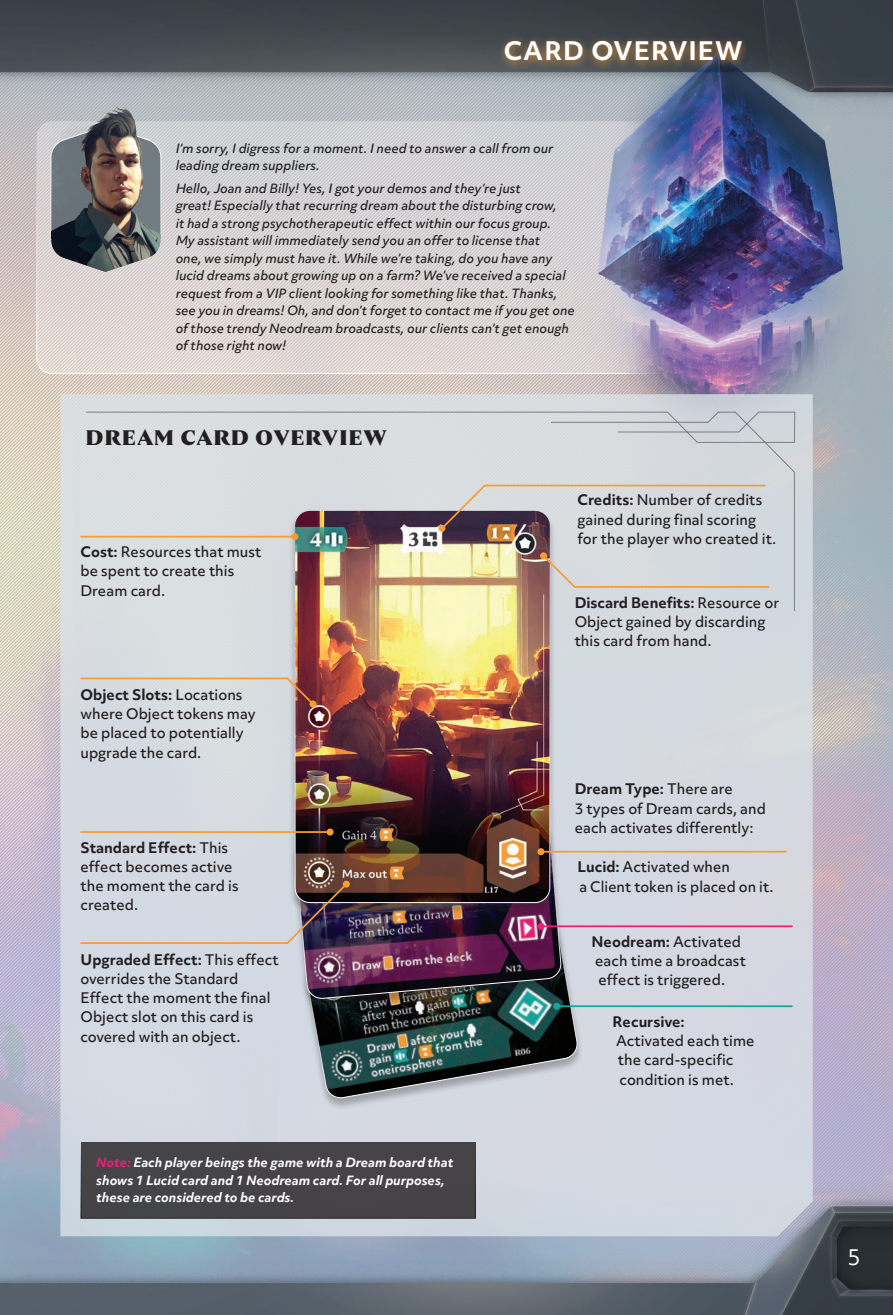
<style>
.page{position:relative;width:893px;height:1315px;background:#fff}
.page>*{position:absolute;margin:0;border:0;box-sizing:border-box;transform-origin:0 0}
.t1{font:700 24.5px "Objektiv Mk 3";letter-spacing:.04em;color:#fff}
.t2{font:800 21px "Nocturne Serif";letter-spacing:.06em;color:#231f20}
.t3{font:21px "Objektiv Mk 3";color:#fff}
.t4{font:500 14px/19.2px "Objektiv Mk 3";color:#231f20}
.t5{font:700 14px "Objektiv Mk 3";color:#231f20}
.t6{font:italic 500 12.25px/17.5px "Objektiv Mk 3";color:#231f20}
.t7{font:italic 700 12.25px/17.5px "Objektiv Mk 3";color:#fff}
.s1{font-weight:700}
.s2{color:#ee1e7b}
</style>
<div class="page">
<img style="left:0;top:0;width:893px;height:1315px">
<img style="left:576px;top:14px;width:291px;height:437px">
<div style="left:60px;top:394px;width:753px;height:842px;background:#d4d9e1"></div>
<div style="left:85px;top:411px;width:711px;height:201px;background:#d8dcdf"></div>
<svg style="left:37px;top:121px;width:643px;height:252px;background:#cdcad0"></svg>
<div style="left:80px;top:1141px;width:396px;height:78px;background:#454446"></div>
<div style="left:301px;top:922px;width:282px;height:188px;background:#231f20;opacity:.3"></div>
<svg style="left:306px;top:920px;width:272px;height:179px;background:#5b6c6d"></svg>
<div style="left:289px;top:819px;width:278px;height:192px;background:#231f20;opacity:.3"></div>
<img style="left:295px;top:818px;width:266px;height:181px">
<div style="left:289px;top:511px;width:267px;height:404px;background:#231f20;opacity:.3"></div>
<img style="left:295px;top:511px;width:255px;height:391px">
<svg style="left:50px;top:125px;width:112px;height:148px;background:#747779"></svg>
<img style="left:51px;top:102px;width:110px;height:136px">
<hr style="left:81px;top:536px;width:214px;height:1px;background:#f89d33">
<div style="left:291px;top:533px;width:7px;height:7px;background:#f89d33;border-radius:50%"></div>
<hr style="left:81px;top:831px;width:249px;height:2px;background:#f89d33">
<div style="left:327px;top:828px;width:7px;height:7px;background:#f89d33;border-radius:50%"></div>
<svg style="left:79px;top:881px;width:270px;height:64px;background:#b8b8c0"></svg>
<div style="left:343px;top:880px;width:7px;height:7px;background:#f89d33;border-radius:50%"></div>
<svg style="left:79px;top:676px;width:236px;height:30px;background:#d1cbc8"></svg>
<div style="left:310px;top:700px;width:7px;height:7px;background:#f89d33;border-radius:50%"></div>
<svg style="left:541px;top:553px;width:230px;height:35px;background:#d3d2d1"></svg>
<div style="left:540px;top:552px;width:7px;height:7px;background:#f89d33;border-radius:50%"></div>
<svg style="left:439px;top:484px;width:328px;height:47px;background:#c4c2c2"></svg>
<div style="left:438px;top:525px;width:7px;height:7px;background:#f89d33;border-radius:50%"></div>
<div style="left:497px;top:35px;width:253px;height:36px;background:#f89d33;opacity:.75"></div>
<hr style="left:541px;top:851px;width:246px;height:1px;background:#f89d33">
<div style="left:537px;top:848px;width:7px;height:7px;background:#f89d33;border-radius:50%"></div>
<hr style="left:541px;top:925px;width:251px;height:2px;background:#ee1e7b">
<div style="left:537px;top:923px;width:7px;height:7px;background:#ee1e7b;border-radius:50%"></div>
<hr style="left:557px;top:1005px;width:235px;height:2px;background:#12a79d">
<div style="left:553px;top:1002px;width:7px;height:7px;background:#12a79d;border-radius:50%"></div>
<h1 class="t1" style="left:504px;top:33px;width:241px">CARD OVERVIEW</h1>
<p class="t6" style="left:176px;top:139px;width:379px">I’m sorry, I digress for a moment. I need to answer a call from our leading dream suppliers.</p>
<p class="t6" style="left:176px;top:179px;width:400px">Hello, Joan and Billy! Yes, I got your demos and they’re just<br>great! Especially that recurring dream about the disturbing crow,<br>it had a strong psychotherapeutic effect within our focus group.<br>My assistant will immediately send you an offer to license that<br>one, we simply must have it. While we’re taking, do you have any lucid dreams about growing up on a farm? We’ve received a special request from a VIP client looking for something like that. Thanks, see you in dreams! Oh, and don’t forget to contact me if you get one of those trendy Neodream broadcasts, our clients can’t get enough of those right now!</p>
<h2 class="t2" style="left:86px;top:424px;width:302px">DREAM CARD OVERVIEW</h2>
<p class="t4" style="left:81px;top:542px;width:182px"><span class="s1">Cost:</span> Resources that must be spent to create this<br>Dream card.</p>
<p class="t4" style="left:81px;top:685px;width:177px"><span class="s1">Object Slots:</span> Locations where Object tokens may be placed to potentially upgrade the card.</p>
<p class="t4" style="left:81px;top:837px;width:160px"><span class="s1">Standard Effect:</span> This effect becomes active the moment the card is created.</p>
<p class="t4" style="left:81px;top:949px;width:200px"><span class="s1">Upgraded Effect:</span> This effect overrides the Standard<br>Effect the moment the final<br>Object slot on this card is covered with an object.</p>
<p class="t7" style="left:96px;top:1153px;width:359px"><span class="s2">Note:</span> Each player beings the game with a Dream board that shows 1 Lucid card and 1 Neodream card. For all purposes, these are considered to be cards.</p>
<p class="t4" style="left:577px;top:490px;width:201px"><span class="s1">Credits:</span> Number of credits gained during final scoring for the player who created it.</p>
<p class="t4" style="left:575px;top:592px;width:206px"><span class="s1">Discard Benefits:</span> Resource or<br>Object gained by discarding this card from hand.</p>
<p class="t4" style="left:575px;top:779px;width:193px"><span class="s1">Dream Type:</span> There are<br>3 types of Dream cards, and each activates differently:</p>
<p class="t4" style="left:578px;top:857px;width:197px"><span class="s1">Lucid:</span> Activated when<br>a Client token is placed on it.</p>
<p class="t4" style="left:592px;top:932px;width:156px"><span class="s1">Neodream:</span> Activated each time a broadcast effect is triggered.</p>
<p class="t5" style="left:613px;top:1011px;width:74px">Recursive:</p>
<p class="t4" style="left:616px;top:1031px;width:140px">Activated each time the card-specific condition is met.</p>
<h2 class="t3" style="left:847px;top:1242px;width:15px">5</h2>
</div>
